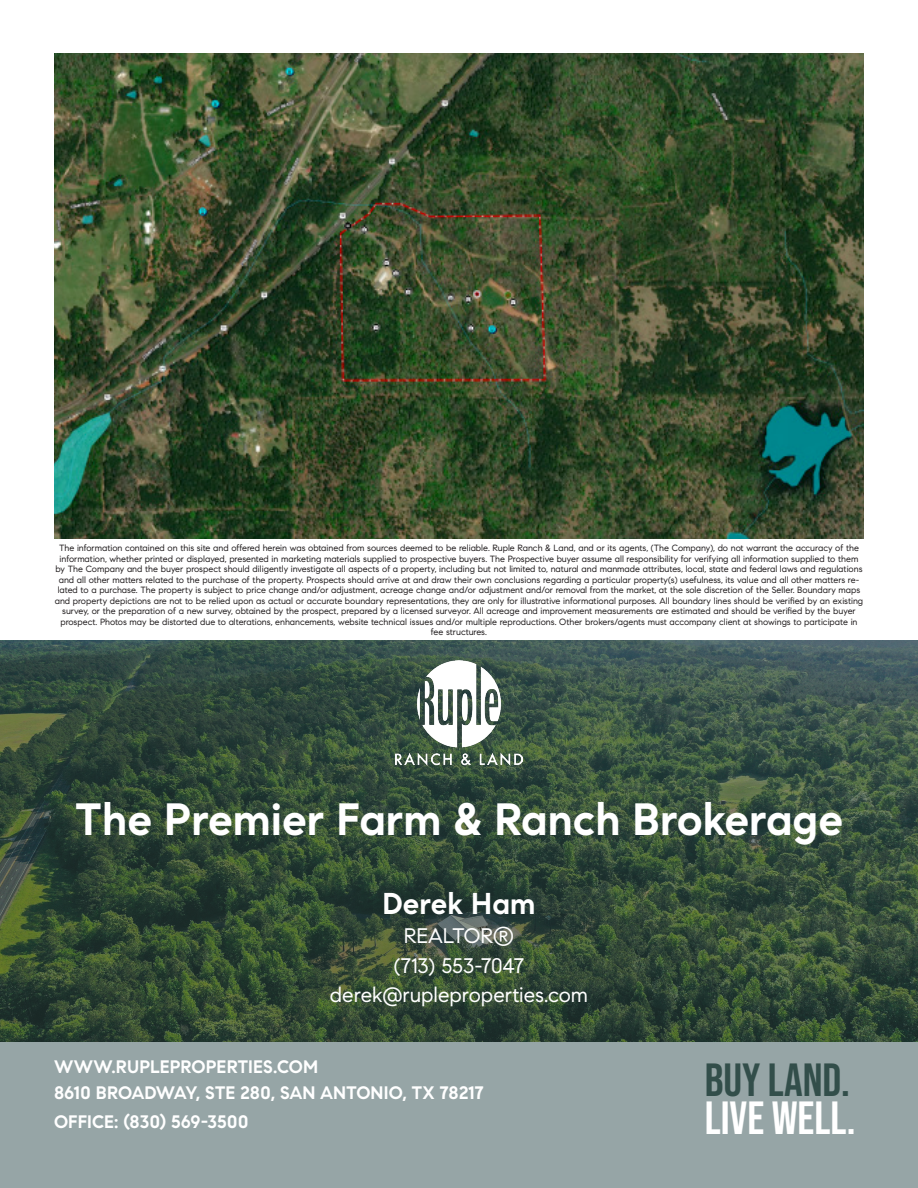
<style>
.page{position:relative;width:918px;height:1188px;background:#fff}
.page>*{position:absolute;margin:0;border:0;box-sizing:border-box;transform-origin:0 0}
._19_Content_gray_Beb{font:46.5px "Bebas Neue";color:#fff}
._19_Content_gray_Beb-2{font:46.5px "Bebas Neue";color:#324e4a}
._14_Content_gray_Beb{font:700 45px "Compass Sans";color:#fff}
._9_Content_gray_Sour{font:700 30px "Compass Sans";color:#fff}
._9_Content_gray_Sour-2{font:21px "Compass Sans";letter-spacing:-.005em;color:#fff}
._9_Content_gray_Sour-3{font:700 18px "Compass Sans";letter-spacing:-.005em;color:#fff}
._14_Content_black_C{font:700 18px "Compass Sans";letter-spacing:.005em;color:#fff}
.t1{font:9px/10.5px "Compass Sans";color:#231f20;text-align:center}
</style>
<div class="page">
<svg style="left:0;top:640px;width:918px;height:402px;background:#354d3b"></svg>
<div style="left:0;top:1042px;width:918px;height:146px;background:#96a5a6"></div>
<img style="left:54px;top:53px;width:810px;height:485px">
<img style="left:396px;top:661px;width:126px;height:105px">
<p class="t1" style="left:55px;top:542px;width:810px">The information contained on this site and offered herein was obtained from sources deemed to be reliable. Ruple Ranch &amp; Land, and or its agents, (The Company), do not warrant the accuracy of the information, whether printed or displayed, presented in marketing materials supplied to prospective buyers. The Prospective buyer assume all responsibility for verifying all information supplied to them by The Company and the buyer prospect should diligently investigate all aspects of a property, including but not limited to, natural and manmade attributes, local, state and federal laws and regulations and all other matters related to the purchase of the property. Prospects should arrive at and draw their own conclusions regarding a particular property(s) usefulness, its value and all other matters re&shy;lated to a purchase. The property is subject to price change and/or adjustment, acreage change and/or adjustment and/or removal from the market, at the sole discretion of the Seller. Boundary maps and property depictions are not to be relied upon as actual or accurate boundary representations, they are only for illustrative informational purposes. All boundary lines should be verified by an existing survey, or the preparation of a new survey, obtained by the prospect, prepared by a licensed surveyor. All acreage and improvement measurements are estimated and should be verified by the buyer prospect. Photos may be distorted due to alterations, enhancements, website technical issues and/or multiple reproductions. Other brokers/agents must accompany client at showings to participate in fee structures.</p>
<p class="_14_Content_gray_Beb" style="left:75px;top:792px;width:770px">The Premier Farm &amp; Ranch Brokerage</p>
<p class="_9_Content_gray_Sour" style="left:382px;top:885px;width:155px">Derek Ham</p>
<p class="_9_Content_gray_Sour-2" style="left:404px;top:924px;width:112px">REALTOR®</p>
<p class="_9_Content_gray_Sour-2" style="left:394px;top:953px;width:132px">(713) 553-7047</p>
<p class="_9_Content_gray_Sour-2" style="left:330px;top:983px;width:260px">derek@rupleproperties.com</p>
<p class="_14_Content_black_C" style="left:54px;top:1056px;width:266px">WWW.RUPLEPROPERTIES.COM</p>
<p class="_9_Content_gray_Sour-3" style="left:54px;top:1082px;width:432px">8610 BROADWAY, STE 280, SAN ANTONIO, TX 78217</p>
<p class="_9_Content_gray_Sour-3" style="left:54px;top:1111px;width:196px">OFFICE: (830) 569-3500</p>
<p class="_19_Content_gray_Beb-2" style="left:705px;top:1053px;width:147px">BUY LAND.</p>
<p class="_19_Content_gray_Beb" style="left:705px;top:1092px;width:152px">LIVE WELL.</p>
</div>
